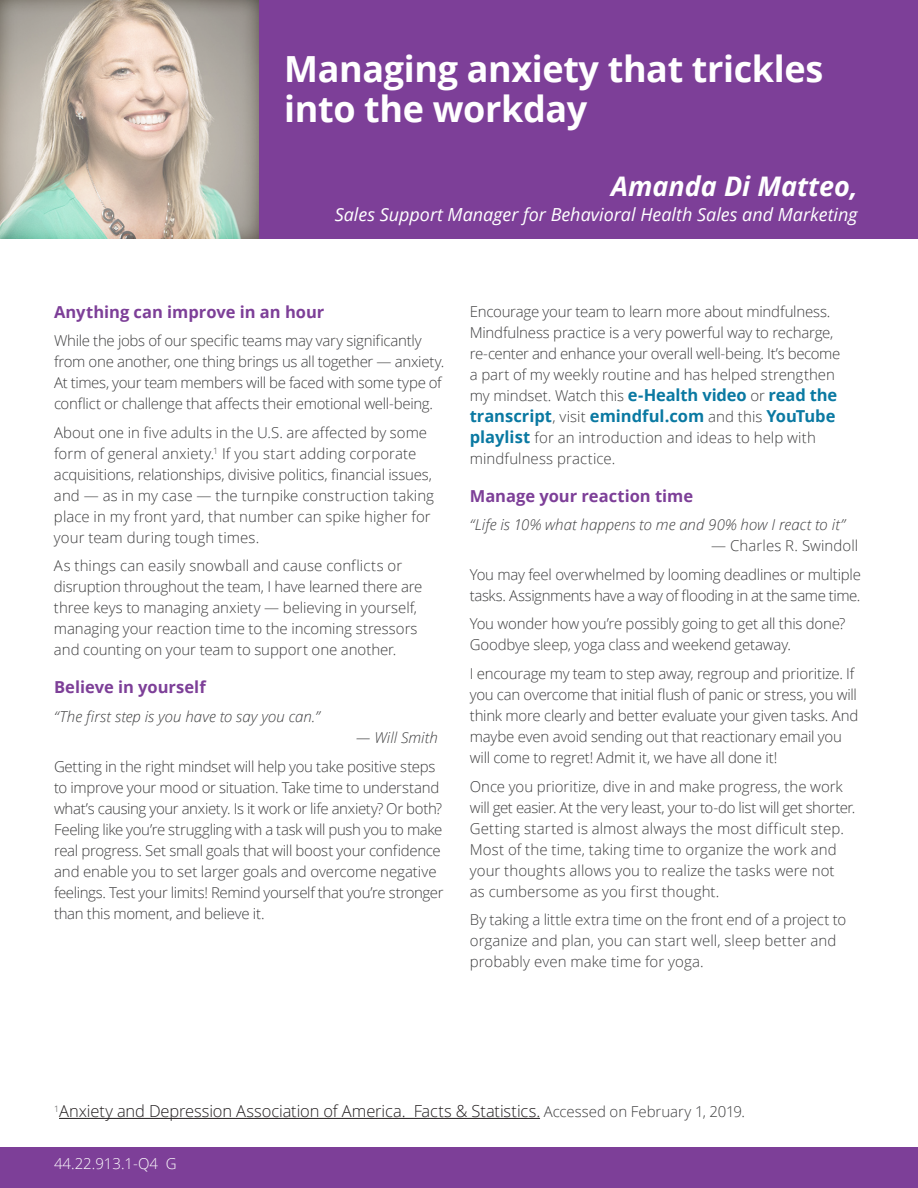
<style>
.page{position:relative;width:918px;height:1188px;background:#fff}
.page>*{position:absolute;margin:0;border:0;box-sizing:border-box;transform-origin:0 0}
.t1{font:700 36px/40.5px "Open Sans";letter-spacing:-.01em;color:#fff}
.t2{font:italic 700 27px "Open Sans";color:#fff}
.t3{font:italic 18px "Open Sans";color:#fff}
.Body{font:300 16.5px "Open Sans";letter-spacing:-.005em;color:#231f20}
.Color_Header{font:700 16.5px "Open Sans";color:#7d3f98}
.Body-2{font:700 16.5px "Open Sans";color:#0a79a2}
.Body-3{font:300 15px/21px "Open Sans";letter-spacing:-.015em;color:#3e3e3f}
.Body-4{font:300 15px/21px "Open Sans";letter-spacing:.005em;color:#3e3e3f}
.Body-5{font:italic 300 15px "Open Sans";color:#3e3e3f}
.t4{font:300 15px "Open Sans";color:#fff}
.s1{font-weight:700;font-size:16.5px;color:#0a79a2}
.s2{font-weight:300;font-size:15px;color:#3e3e3f}
.s3{font-size:15px;color:#3e3e3f}
</style>
<div class="page">
<div style="left:248px;top:0;width:670px;height:239px;background:#7d3f98"></div>
<div style="left:0;top:0;width:260px;height:241px;background:#fff;opacity:.4"></div>
<div style="left:0;top:1147px;width:918px;height:41px;background:#7d3f98"></div>
<hr style="left:59px;top:1118px;width:481px;height:1px;background:#231f20">
<h1 class="t1" style="left:284px;top:47px;width:541px">Managing anxiety that trickles into the workday</h1>
<h2 class="t2" style="left:611px;top:167px;width:248px">Amanda Di Matteo,</h2>
<h2 class="t3" style="left:335px;top:202px;width:524px">Sales Support Manager for Behavioral Health Sales and Marketing</h2>
<h2 class="Color_Header" style="left:54px;top:300px;width:272px">Anything can improve in an hour</h2>
<p class="Body-3" style="left:54px;top:330px;width:392px">While the jobs of our specific teams may vary significantly from one another, one thing brings us all together — anxiety.<br>At times, your team members will be faced with some type of conflict or challenge that affects their emotional well-being.</p>
<p class="Body-3" style="left:54px;top:422px;width:382px">About one in five adults in the U.S. are affected by some form of general anxiety.<sup>1</sup> If you start adding corporate acquisitions, relationships, divisive politics, financial issues, and — as in my case — the turnpike construction taking place in my front yard, that number can spike higher for your team during tough times.</p>
<p class="Body-3" style="left:54px;top:555px;width:370px">As things can easily snowball and cause conflicts or disruption throughout the team, I have learned there are three keys to managing anxiety — believing in yourself, managing your reaction time to the incoming stressors and counting on your team to support one another.</p>
<h2 class="Color_Header" style="left:54px;top:676px;width:153px">Believe in yourself</h2>
<p class="Body-5" style="left:54px;top:706px;width:267px">“The first step is you have to say you can.”</p>
<p class="Body-5" style="left:356px;top:727px;width:83px">— Will Smith</p>
<p class="Body-3" style="left:54px;top:755px;width:391px">Getting in the right mindset will help you take positive steps to improve your mood or situation. Take time to understand what’s causing your anxiety. Is it work or life anxiety? Or both?<br>Feeling like you’re struggling with a task will push you to make real progress. Set small goals that will boost your confidence and enable you to set larger goals and overcome negative feelings. Test your limits! Remind yourself that you’re stronger than this moment, and believe it.</p>
<p class="Body-3" style="left:470px;top:300px;width:372px">Encourage your team to learn more about mindfulness.<br>Mindfulness practice is a very powerful way to recharge, re-center and enhance your overall well-being. It’s become a part of my weekly routine and has helped strengthen my mindset. Watch this <span class="s1">e-Health video</span> or <span class="s1">read the</span></p>
<p class="Body-2" style="left:470px;top:404px;width:367px">transcript<span class="s2">, visit</span> emindful.com <span class="s2">and this</span> YouTube</p>
<p class="Body-4" style="left:470px;top:426px;width:348px"><span class="s1">playlist</span> for an introduction and ideas to help with mindfulness practice.</p>
<h2 class="Color_Header" style="left:470px;top:484px;width:225px">Manage your reaction time</h2>
<p class="Body-5" style="left:470px;top:514px;width:377px">“Life is 10% what happens to me and 90% how I react to it”</p>
<p class="Body-4" style="left:711px;top:535px;width:149px">— Charles R. Swindoll</p>
<p class="Body-3" style="left:470px;top:564px;width:393px">You may feel overwhelmed by looming deadlines or multiple tasks. Assignments have a way of flooding in at the same time.</p>
<p class="Body-3" style="left:470px;top:613px;width:377px">You wonder how you’re possibly going to get all this done?<br>Goodbye sleep, yoga class and weekend getaway.</p>
<p class="Body-3" style="left:470px;top:663px;width:390px">I encourage my team to step away, regroup and prioritize. If you can overcome that initial flush of panic or stress, you will think more clearly and better evaluate your given tasks. And maybe even avoid sending out that reactionary email you will come to regret! Admit it, we have all done it!</p>
<p class="Body-4" style="left:470px;top:775px;width:387px">Once you prioritize, dive in and make progress, the work will get easier. At the very least, your to-do list will get shorter.<br>Getting started is almost always the most difficult step.<br>Most of the time, taking time to organize the work and your thoughts allows you to realize the tasks were not<br>as cumbersome as you first thought.</p>
<p class="Body-4" style="left:470px;top:909px;width:378px">By taking a little extra time on the front end of a project to organize and plan, you can start well, sleep better and probably even make time for yoga.</p>
<p class="Body" style="left:54px;top:1100px;width:693px"><sup>1</sup>Anxiety and Depression Association of America. Facts &amp; Statistics. <span class="s3">Accessed on February 1, 2019.</span></p>
<p class="t4" style="left:54px;top:1153px;width:124px">44.22.913.1-Q4 G</p>
</div>
